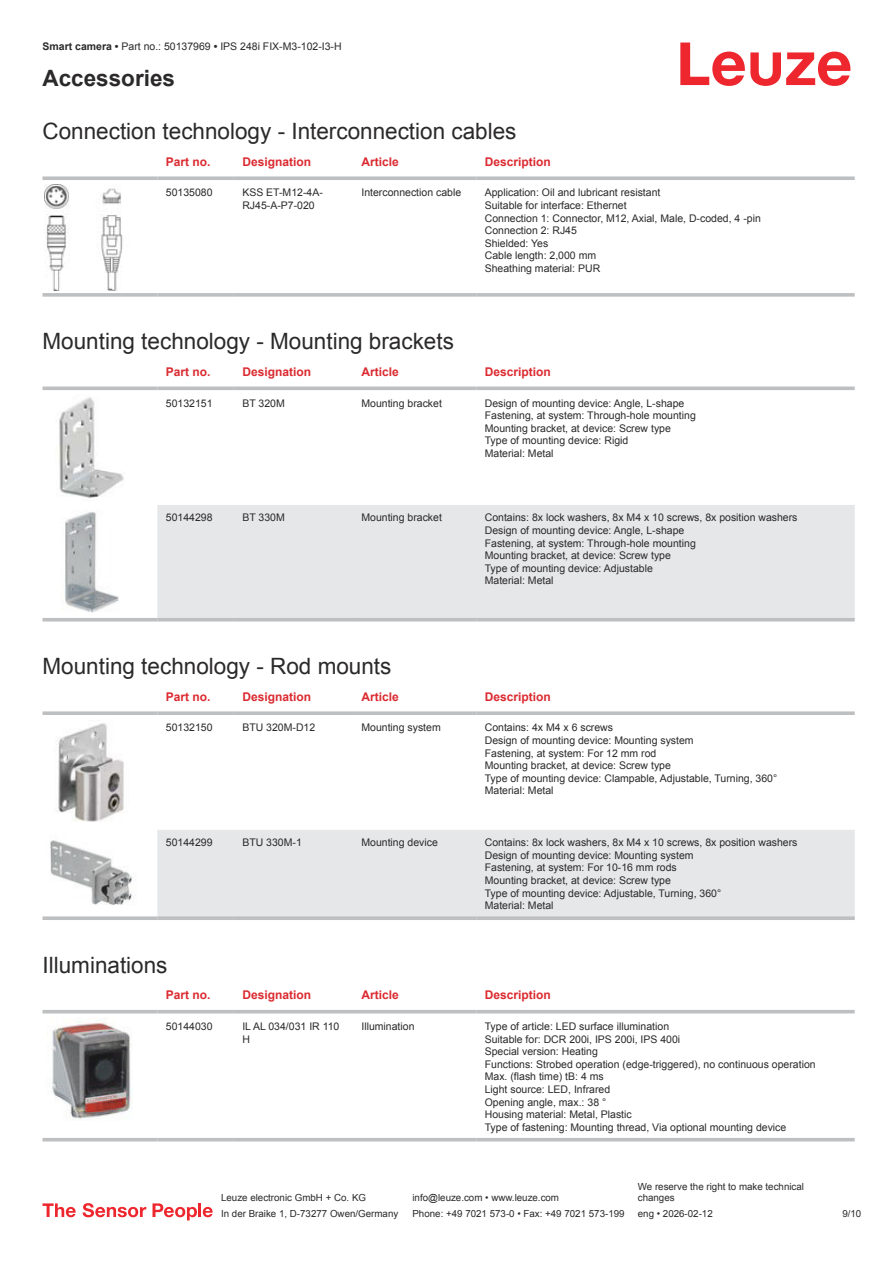
<style>
.page{position:relative;width:893px;height:1263px;background:#fff}
.page>*{position:absolute;margin:0;border:0;box-sizing:border-box;transform-origin:0 0}
.t1{font:22.5px "Arial";color:#2b292a}
.t2{font:700 22.5px "Arial";color:#2b292a}
.t3{font:700 12px "Arial";color:#db2a30}
.t4{font:10.5px/12.6px "Arial";color:#2b292a}
.t5{font:9.75px/11.7px "Arial";color:#2b292a}
.s1{font-weight:700}
</style>
<div class="page">
<svg style="left:680px;top:43px;width:170px;height:43px"></svg>
<svg style="left:43px;top:176px;width:114px;height:4px"></svg>
<svg style="left:157px;top:176px;width:77px;height:4px"></svg>
<svg style="left:234px;top:176px;width:119px;height:4px"></svg>
<svg style="left:353px;top:176px;width:123px;height:4px"></svg>
<svg style="left:476px;top:176px;width:379px;height:4px;background:#c4c6c8"></svg>
<svg style="left:43px;top:293px;width:114px;height:4px"></svg>
<svg style="left:157px;top:293px;width:77px;height:4px"></svg>
<svg style="left:234px;top:293px;width:119px;height:4px"></svg>
<svg style="left:353px;top:293px;width:123px;height:4px"></svg>
<svg style="left:476px;top:293px;width:379px;height:4px;background:#c3c5c7"></svg>
<img style="left:45px;top:184px;width:78px;height:107px">
<div style="left:157px;top:505px;width:698px;height:113px;background:#e6e7e9"></div>
<svg style="left:43px;top:386px;width:114px;height:4px"></svg>
<svg style="left:157px;top:386px;width:77px;height:4px"></svg>
<svg style="left:234px;top:386px;width:119px;height:4px"></svg>
<svg style="left:353px;top:386px;width:123px;height:4px"></svg>
<svg style="left:476px;top:386px;width:379px;height:4px;background:#c5c7c9"></svg>
<hr style="left:43px;top:618px;width:114px;height:3px;background:#bdbfc1">
<hr style="left:157px;top:618px;width:77px;height:3px;background:#bdbfc1">
<hr style="left:234px;top:618px;width:119px;height:3px;background:#bdbfc1">
<hr style="left:353px;top:618px;width:123px;height:3px;background:#bdbfc1">
<hr style="left:476px;top:618px;width:379px;height:3px;background:#bdbfc1">
<img style="left:59px;top:397px;width:65px;height:101px">
<img style="left:65px;top:512px;width:54px;height:101px">
<div style="left:157px;top:830px;width:698px;height:86px;background:#e6e7e9"></div>
<svg style="left:43px;top:711px;width:114px;height:4px"></svg>
<svg style="left:157px;top:711px;width:77px;height:4px"></svg>
<svg style="left:234px;top:711px;width:119px;height:4px"></svg>
<svg style="left:353px;top:711px;width:123px;height:4px"></svg>
<svg style="left:476px;top:711px;width:379px;height:4px;background:#c3c5c7"></svg>
<svg style="left:43px;top:916px;width:114px;height:4px"></svg>
<svg style="left:157px;top:916px;width:77px;height:4px"></svg>
<svg style="left:234px;top:916px;width:119px;height:4px"></svg>
<svg style="left:353px;top:916px;width:123px;height:4px"></svg>
<svg style="left:476px;top:916px;width:379px;height:4px;background:#c1c3c5"></svg>
<img style="left:54px;top:723px;width:70px;height:99px">
<img style="left:50px;top:840px;width:86px;height:65px">
<svg style="left:43px;top:1013px;width:812px;height:129px"></svg>
<hr style="left:43px;top:1010px;width:114px;height:3px;background:#bdbfc1">
<hr style="left:157px;top:1010px;width:77px;height:3px;background:#bdbfc1">
<hr style="left:234px;top:1010px;width:119px;height:3px;background:#bdbfc1">
<hr style="left:353px;top:1010px;width:123px;height:3px;background:#bdbfc1">
<hr style="left:476px;top:1010px;width:379px;height:3px;background:#bdbfc1">
<hr style="left:43px;top:1138px;width:114px;height:3px;background:#bdbfc1">
<hr style="left:157px;top:1138px;width:77px;height:3px;background:#bdbfc1">
<hr style="left:234px;top:1138px;width:119px;height:3px;background:#bdbfc1">
<hr style="left:353px;top:1138px;width:123px;height:3px;background:#bdbfc1">
<hr style="left:476px;top:1138px;width:379px;height:3px;background:#bdbfc1">
<img style="left:47px;top:1018px;width:89px;height:106px">
<svg style="left:43px;top:1203px;width:33px;height:14px"></svg>
<svg style="left:83px;top:1203px;width:63px;height:14px"></svg>
<svg style="left:153px;top:1203px;width:44px;height:17px"></svg>
<hr style="left:198px;top:1203px;width:3px;height:14px;background:#ed272d">
<svg style="left:203px;top:1207px;width:10px;height:10px"></svg>
<p class="t4" style="left:43px;top:41px;width:301px"><span class="s1">Smart camera •</span> Part no.: 50137969 <span class="s1">•</span> IPS 248i FIX-M3-102-I3-H</p>
<h1 class="t2" style="left:43px;top:70px;width:134px">Accessories</h1>
<h1 class="t1" style="left:43px;top:123px;width:475px">Connection technology - Interconnection cables</h1>
<p class="t3" style="left:166px;top:157px;width:46px">Part no.</p>
<p class="t3" style="left:242px;top:157px;width:70px">Designation</p>
<p class="t3" style="left:361px;top:157px;width:39px">Article</p>
<p class="t3" style="left:485px;top:157px;width:68px">Description</p>
<p class="t4" style="left:166px;top:187px;width:48px">50135080</p>
<p class="t4" style="left:242px;top:187px;width:82px">KSS ET-M12-4A-<br>RJ45-A-P7-020</p>
<p class="t4" style="left:361px;top:187px;width:101px">Interconnection cable</p>
<p class="t4" style="left:485px;top:187px;width:278px">Application: Oil and lubricant resistant<br>Suitable for interface: Ethernet<br>Connection 1: Connector, M12, Axial, Male, D-coded, 4 -pin<br>Connection 2: RJ45<br>Shielded: Yes<br>Cable length: 2,000 mm<br>Sheathing material: PUR</p>
<h1 class="t1" style="left:43px;top:333px;width:413px">Mounting technology - Mounting brackets</h1>
<p class="t3" style="left:166px;top:367px;width:46px">Part no.</p>
<p class="t3" style="left:242px;top:367px;width:70px">Designation</p>
<p class="t3" style="left:361px;top:367px;width:39px">Article</p>
<p class="t3" style="left:485px;top:367px;width:68px">Description</p>
<p class="t4" style="left:166px;top:397px;width:48px">50132151</p>
<p class="t4" style="left:242px;top:397px;width:44px">BT 320M</p>
<p class="t4" style="left:361px;top:397px;width:82px">Mounting bracket</p>
<p class="t4" style="left:485px;top:397px;width:213px">Design of mounting device: Angle, L-shape Fastening, at system: Through-hole mounting Mounting bracket, at device: Screw type Type of mounting device: Rigid<br>Material: Metal</p>
<p class="t4" style="left:166px;top:512px;width:48px">50144298</p>
<p class="t4" style="left:242px;top:512px;width:44px">BT 330M</p>
<p class="t4" style="left:361px;top:512px;width:82px">Mounting bracket</p>
<p class="t4" style="left:485px;top:512px;width:314px">Contains: 8x lock washers, 8x M4 x 10 screws, 8x position washers Design of mounting device: Angle, L-shape<br>Fastening, at system: Through-hole mounting<br>Mounting bracket, at device: Screw type<br>Type of mounting device: Adjustable<br>Material: Metal</p>
<h1 class="t1" style="left:43px;top:658px;width:350px">Mounting technology - Rod mounts</h1>
<p class="t3" style="left:166px;top:692px;width:46px">Part no.</p>
<p class="t3" style="left:242px;top:692px;width:70px">Designation</p>
<p class="t3" style="left:361px;top:692px;width:39px">Article</p>
<p class="t3" style="left:485px;top:692px;width:68px">Description</p>
<p class="t4" style="left:166px;top:722px;width:48px">50132150</p>
<p class="t4" style="left:242px;top:722px;width:74px">BTU 320M-D12</p>
<p class="t4" style="left:361px;top:722px;width:81px">Mounting system</p>
<p class="t4" style="left:485px;top:722px;width:294px">Contains: 4x M4 x 6 screws<br>Design of mounting device: Mounting system<br>Fastening, at system: For 12 mm rod<br>Mounting bracket, at device: Screw type<br>Type of mounting device: Clampable, Adjustable, Turning, 360° Material: Metal</p>
<p class="t4" style="left:166px;top:837px;width:48px">50144299</p>
<p class="t4" style="left:242px;top:837px;width:61px">BTU 330M-1</p>
<p class="t4" style="left:361px;top:837px;width:78px">Mounting device</p>
<p class="t4" style="left:485px;top:837px;width:314px">Contains: 8x lock washers, 8x M4 x 10 screws, 8x position washers Design of mounting device: Mounting system<br>Fastening, at system: For 10-16 mm rods<br>Mounting bracket, at device: Screw type<br>Type of mounting device: Adjustable, Turning, 360°<br>Material: Metal</p>
<h1 class="t1" style="left:43px;top:956px;width:127px">Illuminations</h1>
<p class="t3" style="left:166px;top:990px;width:46px">Part no.</p>
<p class="t3" style="left:242px;top:990px;width:70px">Designation</p>
<p class="t3" style="left:361px;top:990px;width:39px">Article</p>
<p class="t3" style="left:485px;top:990px;width:68px">Description</p>
<p class="t4" style="left:166px;top:1021px;width:48px">50144030</p>
<p class="t4" style="left:242px;top:1021px;width:99px">IL AL 034/031 IR 110<br>H</p>
<p class="t4" style="left:361px;top:1021px;width:55px">Illumination</p>
<p class="t4" style="left:485px;top:1021px;width:332px">Type of article: LED surface illumination<br>Suitable for: DCR 200i, IPS 200i, IPS 400i<br>Special version: Heating<br>Functions: Strobed operation (edge-triggered), no continuous operation Max. (flash time) tB: 4 ms<br>Light source: LED, Infrared<br>Opening angle, max.: 38 °<br>Housing material: Metal, Plastic<br>Type of fastening: Mounting thread, Via optional mounting device</p>
<p class="t5" style="left:221px;top:1193px;width:146px">Leuze electronic GmbH + Co. KG</p>
<p class="t5" style="left:412px;top:1193px;width:148px">info@leuze.com • www.leuze.com</p>
<p class="t5" style="left:638px;top:1181px;width:168px">We reserve the right to make technical changes</p>
<p class="t5" style="left:221px;top:1209px;width:179px">In der Braike 1, D-73277 Owen/Germany</p>
<p class="t5" style="left:412px;top:1209px;width:214px">Phone: +49 7021 573-0 • Fax: +49 7021 573-199</p>
<p class="t5" style="left:638px;top:1209px;width:76px">eng • 2026-02-12</p>
<p class="t5" style="left:842px;top:1209px;width:20px">9 /10</p>
</div>
